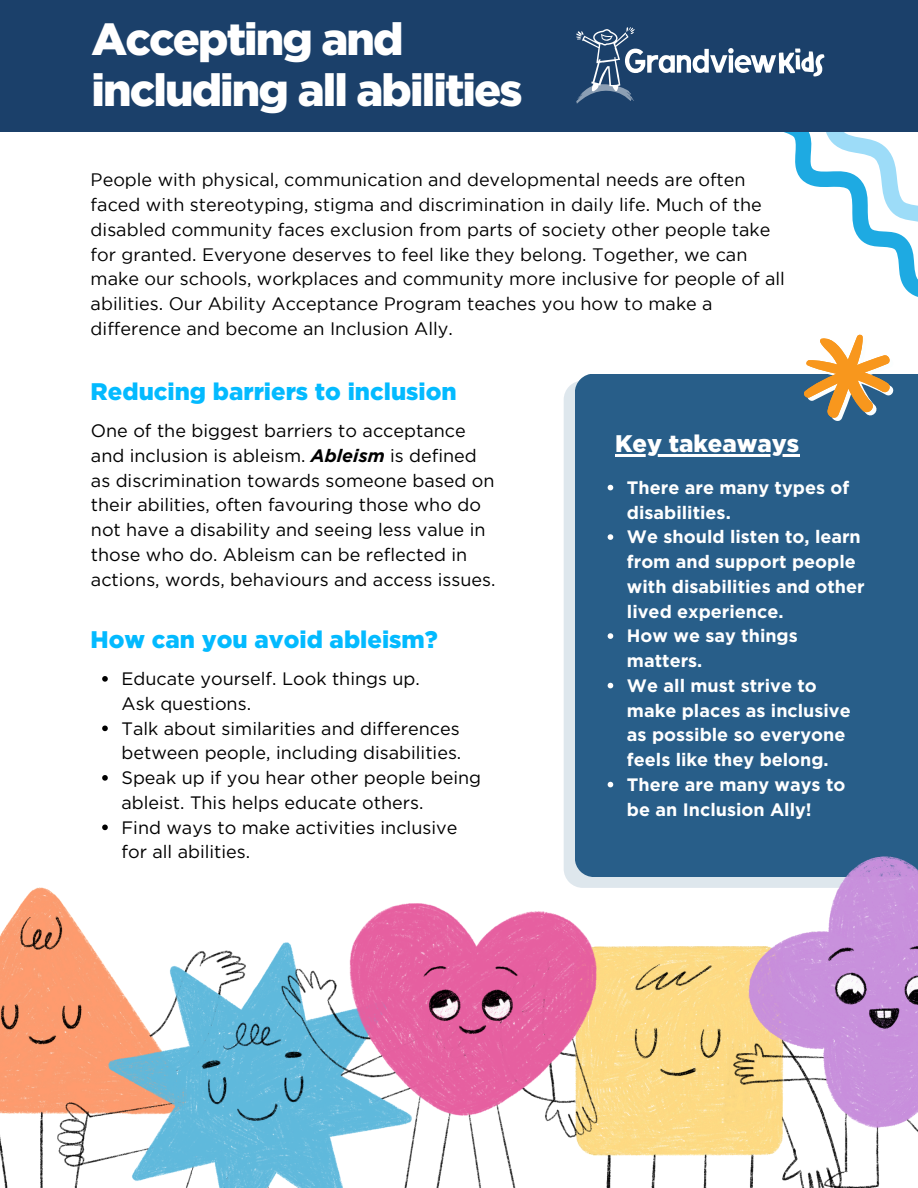
<style>
.page{position:relative;width:918px;height:1188px;background:#fff}
.page>*{position:absolute;margin:0;border:0;box-sizing:border-box;transform-origin:0 0}
.t1{font:900 45px/50.7px "Gotham";letter-spacing:-.04em;color:#fff}
.t2{font:900 24px "Gotham";color:#03baff}
.t3{font:900 24px "Gotham";color:#fff}
.t4{font:18px/24.8px "Gotham";color:#000}
.t5{font:700 18px/24.8px "Gotham";color:#fff}
.s1{font-weight:700;font-style:italic}
</style>
<div class="page">
<div style="left:564px;top:382px;width:169px;height:506px;background:#dee7ed"></div>
<div style="left:575px;top:374px;width:343px;height:502px;background:#285e89"></div>
<img style="left:0;top:888px;width:89px;height:300px">
<img style="left:598px;top:946px;width:135px;height:242px">
<img style="left:733px;top:857px;width:185px;height:331px">
<img style="left:57px;top:943px;width:225px;height:245px">
<img style="left:282px;top:903px;width:316px;height:285px">
<div style="left:0;top:0;width:918px;height:131px;background:#1b406a"></div>
<svg style="left:576px;top:27px;width:342px;height:270px"></svg>
<svg style="left:793px;top:334px;width:114px;height:102px"></svg>
<svg style="left:102px;top:676px;width:6px;height:6px"></svg>
<svg style="left:102px;top:726px;width:6px;height:5px"></svg>
<svg style="left:102px;top:775px;width:6px;height:6px"></svg>
<svg style="left:102px;top:825px;width:6px;height:5px"></svg>
<svg style="left:608px;top:485px;width:5px;height:5px"></svg>
<svg style="left:608px;top:534px;width:5px;height:6px"></svg>
<svg style="left:608px;top:633px;width:5px;height:6px"></svg>
<svg style="left:608px;top:683px;width:5px;height:5px"></svg>
<svg style="left:608px;top:782px;width:5px;height:5px"></svg>
<hr style="left:615px;top:454px;width:184px;height:3px;background:#fff">
<p class="t1" style="left:92px;top:14px;width:433px">Accepting and including all abilities</p>
<p class="t4" style="left:91px;top:169px;width:696px">People with physical, communication and developmental needs are often faced with stereotyping, stigma and discrimination in daily life. Much of the disabled community faces exclusion from parts of society other people take for granted. Everyone deserves to feel like they belong. Together, we can make our schools, workplaces and community more inclusive for people of all abilities. Our Ability Acceptance Program teaches you how to make a difference and become an Inclusion Ally.</p>
<p class="t2" style="left:91px;top:377px;width:368px">Reducing barriers to inclusion</p>
<h2 class="t4" style="left:91px;top:418px;width:406px">One of the biggest barriers to acceptance and inclusion is ableism. <span class="s1">Ableism</span> is defined as discrimination towards someone based on their abilities, often favouring those who do not have a disability and seeing less value in those who do. Ableism can be reflected in actions, words, behaviours and access issues.</h2>
<h2 class="t2" style="left:91px;top:625px;width:349px">How can you avoid ableism?</h2>
<p class="t4" style="left:122px;top:666px;width:300px">Educate yourself. Look things up.<br>Ask questions.</p>
<p class="t4" style="left:122px;top:716px;width:341px">Talk about similarities and differences between people, including disabilities.</p>
<p class="t4" style="left:122px;top:765px;width:361px">Speak up if you hear other people being ableist. This helps educate others.</p>
<p class="t4" style="left:122px;top:815px;width:337px">Find ways to make activities inclusive for all abilities.</p>
<p class="t3" style="left:615px;top:429px;width:186px">Key takeaways</p>
<p class="t5" style="left:627px;top:475px;width:224px">There are many types of disabilities.</p>
<h2 class="t5" style="left:627px;top:524px;width:239px">We should listen to, learn from and support people with disabilities and other lived experience.</h2>
<p class="t5" style="left:627px;top:623px;width:172px">How we say things matters.</p>
<p class="t5" style="left:627px;top:673px;width:225px">We all must strive to make places as inclusive as possible so everyone feels like they belong.</p>
<p class="t5" style="left:627px;top:772px;width:220px">There are many ways to be an Inclusion Ally!</p>
</div>
